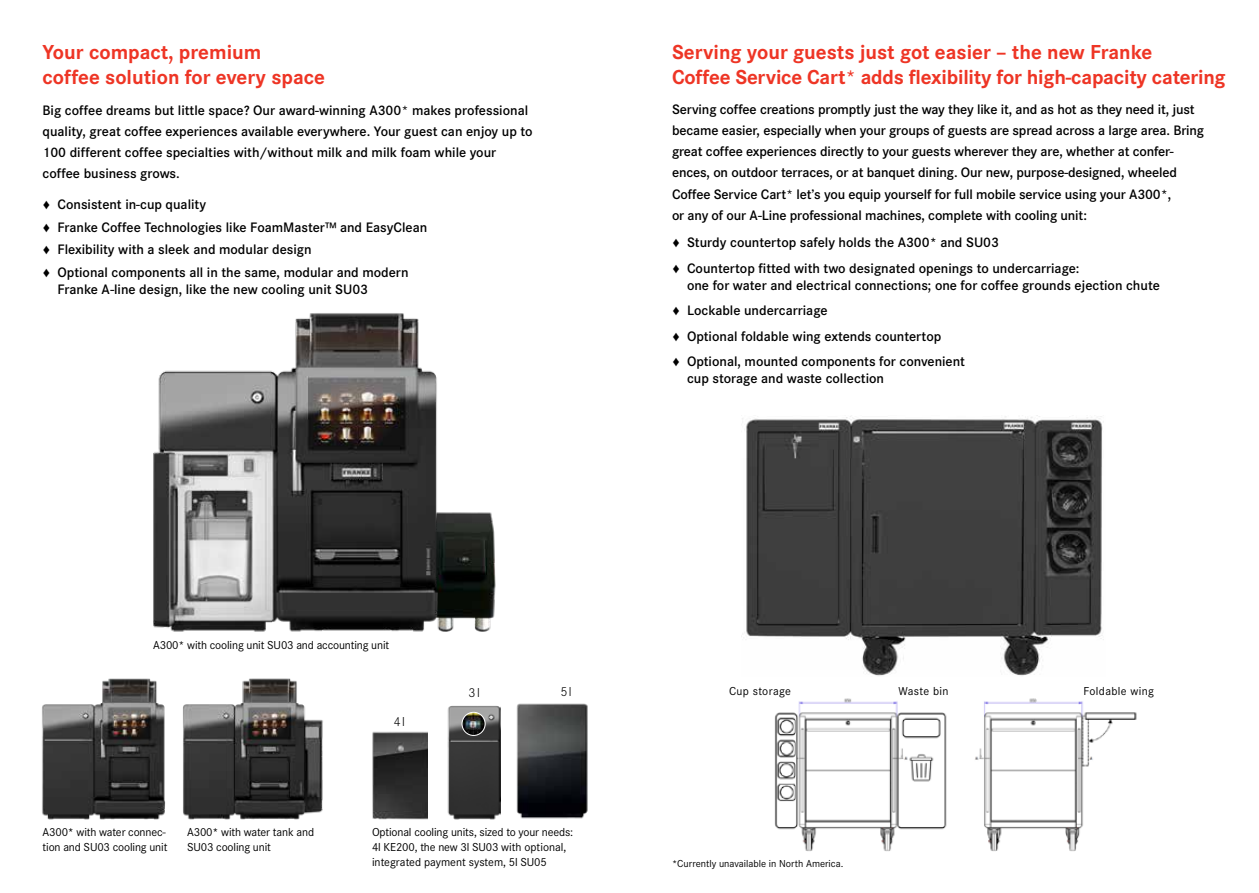
<style>
.page{position:relative;width:1259px;height:893px;background:#fff}
.page>*{position:absolute;margin:0;border:0;box-sizing:border-box;transform-origin:0 0}
.t1{font:700 21px/25.2px "Corporate S";color:#ee3525}
.t2{font:600 14.25px/21px "Corporate S";color:#000}
.t3{font:300 13.35px "Corporate S";color:#000}
.t4{font:12px/14.4px "Corporate S";letter-spacing:-.01em;color:#000}
.t5{font:12px "Corporate S";letter-spacing:.03em;color:#000}
.t6{font:10.5px "Corporate S";color:#000}
.s1{font-weight:600}
.s2{font-weight:400}
.s3{font-size:12px}
.s4{font-weight:700}
</style>
<div class="page">
<img style="left:774px;top:698px;width:363px;height:153px">
<img style="left:203px;top:678px;width:120px;height:142px">
<img style="left:42px;top:678px;width:161px;height:142px">
<img style="left:516px;top:703px;width:72px;height:116px">
<img style="left:372px;top:731px;width:56px;height:89px">
<img style="left:447px;top:705px;width:53px;height:115px">
<img style="left:153px;top:313px;width:343px;height:319px">
<img style="left:741px;top:416px;width:363px;height:260px">
<img style="left:462px;top:712px;width:23px;height:23px;border-radius:12px">
<div style="left:462px;top:712px;width:23px;height:24px;border:1px solid #fff;border-radius:50%"></div>
<h1 class="t1" style="left:43px;top:38px;width:284px">Your compact, premium<br>coffee solution for every space</h1>
<h1 class="t1" style="left:672px;top:38px;width:555px">Serving your guests just got easier – the new Franke<br>Coffee Service Cart<span class="s1">*</span> adds flexibility for high-capacity catering</h1>
<p class="t2" style="left:43px;top:98px;width:491px">Big coffee dreams but little space? Our award-winning A300<span class="s2">*</span> makes professional quality, great coffee experiences available everywhere. Your guest can enjoy up to 100 different coffee specialties with/without milk and milk foam while your coffee business grows.</p>
<p class="t2" style="left:43px;top:192px;width:386px;line-height:22.5px"><span class="s3">♦</span> Consistent in-cup quality<br><span class="s3">♦</span> Franke Coffee Technologies like FoamMaster™ and EasyClean <span class="s3">♦</span> Flexibility with a sleek and modular design<br><span class="s3">♦</span> Optional components all in the same, modular and modern</p>
<p class="t2" style="left:58px;top:278px;width:312px">Franke A-line design, like the new cooling unit SU03</p>
<p class="t2" style="left:672px;top:98px;width:533px">Serving coffee creations promptly just the way they like it, and as hot as they need it, just became easier, especially when your groups of guests are spread across a large area. Bring great coffee experiences directly to your guests wherever they are, whether at confer&shy;ences, on outdoor terraces, or at banquet dining. Our new, purpose-designed, wheeled Coffee Service Cart<span class="s2">*</span> let’s you equip yourself for full mobile service using your A300*,<br>or any of our A-Line professional machines, complete with cooling unit:</p>
<p class="t2" style="left:672px;top:229px;width:409px;line-height:25.5px"><span class="s3">♦</span> Sturdy countertop safely holds the A300<span class="s4">*</span> and SU03<br><span class="s3">♦</span> Countertop fitted with two designated openings to undercarriage:</p>
<p class="t2" style="left:672px;top:271px;width:489px;line-height:25.5px;text-indent:15px">one for water and electrical connections; one for coffee grounds ejection chute <span class="s3">♦</span> Lockable undercarriage<br><span class="s3">♦</span> Optional foldable wing extends countertop<br><span class="s3">♦</span> Optional, mounted components for convenient</p>
<p class="t2" style="left:687px;top:367px;width:198px">cup storage and waste collection</p>
<p class="t4" style="left:153px;top:637px;width:238px">A300* with cooling unit SU03 and accounting unit</p>
<p class="t3" style="left:394px;top:712px;width:13px">4l</p>
<p class="t3" style="left:469px;top:683px;width:13px">3l</p>
<p class="t3" style="left:560px;top:682px;width:13px">5l</p>
<p class="t4" style="left:43px;top:824px;width:126px">A300<span class="s1">*</span> with water connec&shy;tion and SU03 cooling unit</p>
<p class="t4" style="left:372px;top:824px;width:203px;line-height:15px">Optional cooling units, sized to your needs:<br>4l KE200, the new 3l SU03 with optional, integrated payment system, 5l SU05</p>
<p class="t4" style="left:187px;top:824px;width:128px">A300<span class="s1">*</span> with water tank and<br>SU03 cooling unit</p>
<p class="t5" style="left:729px;top:682px;width:63px">Cup storage</p>
<p class="t5" style="left:898px;top:682px;width:52px">Waste bin</p>
<p class="t5" style="left:1083px;top:682px;width:72px">Foldable wing</p>
<p class="t6" style="left:672px;top:856px;width:173px">*Currently unavailable in North America.</p>
</div>
